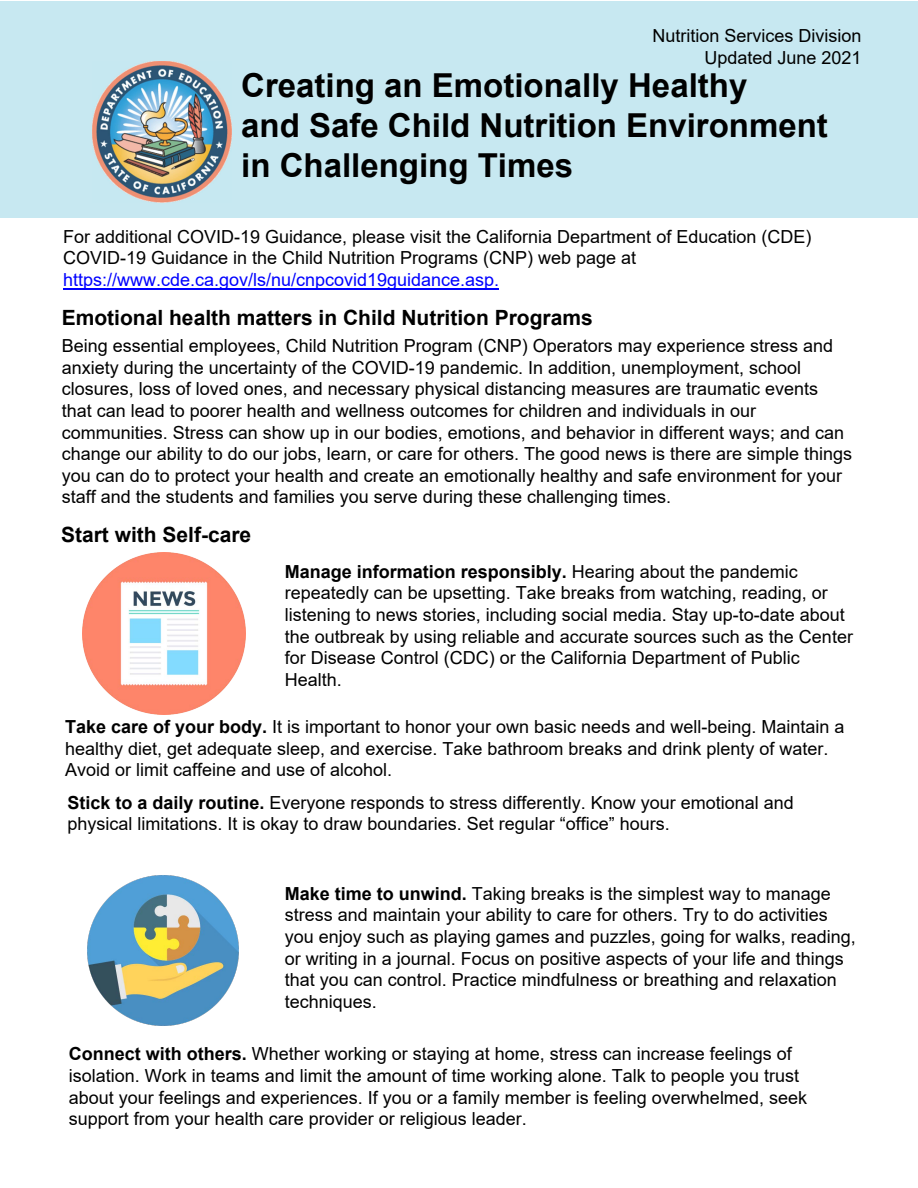
<style>
.page{position:relative;width:918px;height:1188px;background:#fff}
.page>*{position:absolute;margin:0;border:0;box-sizing:border-box;transform-origin:0 0}
.t1{font:700 33px/39.6px "Arial";color:#000}
.t2{font:700 21px "Arial";color:#000}
.t3{font:18px/21.6px "Arial";color:#000}
.s1{color:#00f}
.s2{font-weight:700}
</style>
<div class="page">
<img style="left:92px;top:62px;width:139px;height:140px">
<img style="left:82px;top:552px;width:163px;height:163px">
<img style="left:87px;top:875px;width:152px;height:151px">
<hr style="left:64px;top:288px;width:435px;height:2px;background:#00f">
<p class="t3" style="left:653px;top:25px;width:211px">Nutrition Services Division</p>
<p class="t3" style="left:705px;top:47px;width:159px">Updated June 2021</p>
<h1 class="t1" style="left:241px;top:66px;width:588px">Creating an Emotionally Healthy<br>and Safe Child Nutrition Environment in Challenging Times</h1>
<p class="t3" style="left:63px;top:225px;width:750px">For additional COVID-19 Guidance, please visit the California Department of Education (CDE)<br>COVID-19 Guidance in the Child Nutrition Programs (CNP) web page at <span class="s1">https://www.cde.ca.gov/ls/nu/cnpcovid19guidance.asp.</span></p>
<h2 class="t2" style="left:62px;top:303px;width:532px">Emotional health matters in Child Nutrition Programs</h2>
<p class="t3" style="left:62px;top:335px;width:792px">Being essential employees, Child Nutrition Program (CNP) Operators may experience stress and anxiety during the uncertainty of the COVID-19 pandemic. In addition, unemployment, school closures, loss of loved ones, and necessary physical distancing measures are traumatic events that can lead to poorer health and wellness outcomes for children and individuals in our communities. Stress can show up in our bodies, emotions, and behavior in different ways; and can change our ability to do our jobs, learn, or care for others. The good news is there are simple things you can do to protect your health and create an emotionally healthy and safe environment for your staff and the students and families you serve during these challenging times.</p>
<h2 class="t2" style="left:61px;top:520px;width:192px">Start with Self-care</h2>
<p class="t3" style="left:285px;top:560px;width:570px"><span class="s2">Manage information responsibly.</span> Hearing about the pandemic repeatedly can be upsetting. Take breaks from watching, reading, or listening to news stories, including social media. Stay up-to-date about the outbreak by using reliable and accurate sources such as the Center for Disease Control (CDC) or the California Department of Public Health.</p>
<p class="t3" style="left:65px;top:716px;width:781px"><span class="s2">Take care of your body.</span> It is important to honor your own basic needs and well-being. Maintain a healthy diet, get adequate sleep, and exercise. Take bathroom breaks and drink plenty of water.<br>Avoid or limit caffeine and use of alcohol.</p>
<p class="t3" style="left:68px;top:791px;width:728px"><span class="s2">Stick to a daily routine.</span> Everyone responds to stress differently. Know your emotional and physical limitations. It is okay to draw boundaries. Set regular “office” hours.</p>
<p class="t3" style="left:285px;top:883px;width:573px"><span class="s2">Make time to unwind.</span> Taking breaks is the simplest way to manage stress and maintain your ability to care for others. Try to do activities you enjoy such as playing games and puzzles, going for walks, reading, or writing in a journal. Focus on positive aspects of your life and things that you can control. Practice mindfulness or breathing and relaxation techniques.</p>
<p class="t3" style="left:69px;top:1043px;width:740px"><span class="s2">Connect with others.</span> Whether working or staying at home, stress can increase feelings of isolation. Work in teams and limit the amount of time working alone. Talk to people you trust about your feelings and experiences. If you or a family member is feeling overwhelmed, seek support from your health care provider or religious leader.</p>
</div>
